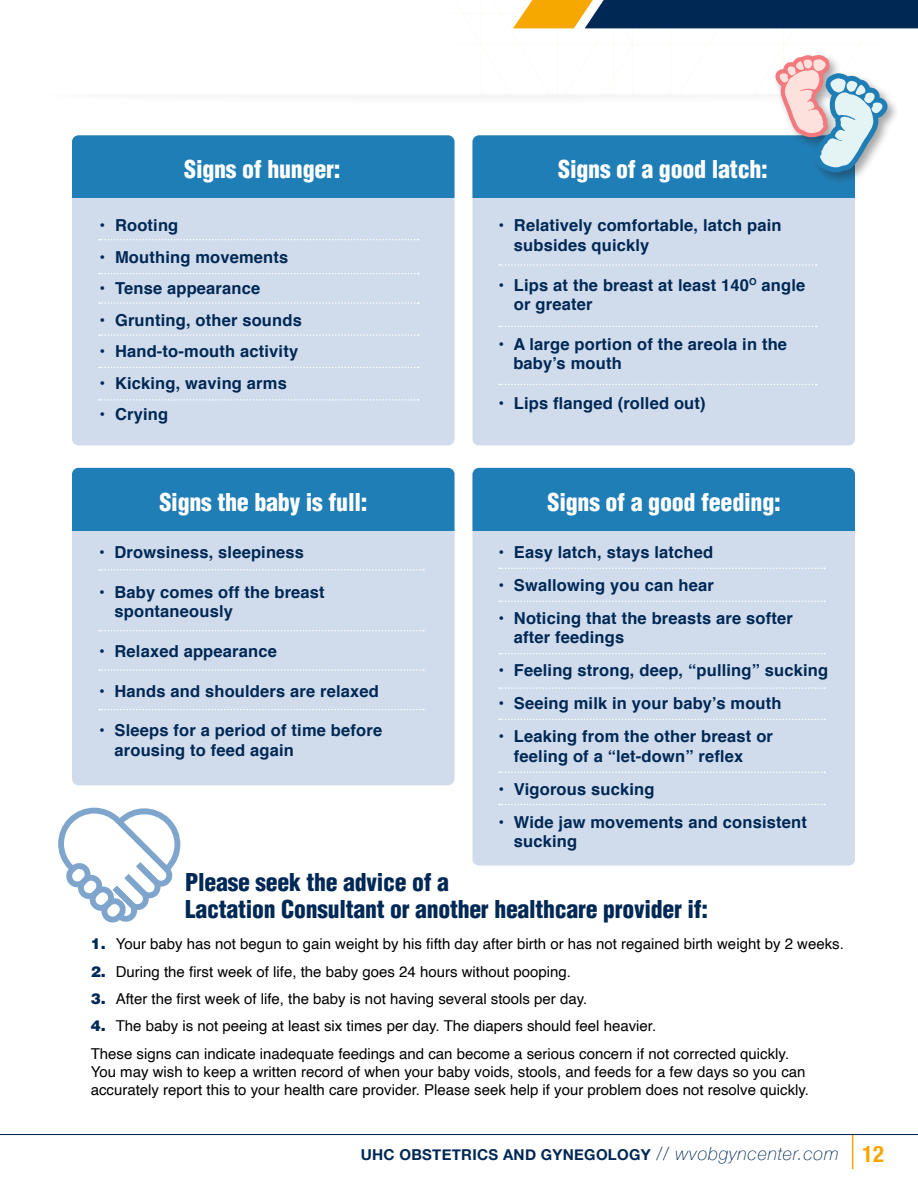
<style>
.page{position:relative;width:918px;height:1188px;background:#fff}
.page>*{position:absolute;margin:0;border:0;box-sizing:border-box;transform-origin:0 0}
.P-_Copy1{font:900 condensed 24px "Helvetica";letter-spacing:-.01em;color:#fff}
.P1_Bullets_1{font:900 condensed 24px/27px "Helvetica";letter-spacing:-.01em;color:#002855}
.P-_Copy1-2{font:700 16.5px/19.5px "Helvetica";letter-spacing:.01em;color:#002855}
.P1_Bullets_1-2{font:15px/18px "Helvetica";color:#000}
.t1{font:700 15px "Helvetica Neue";letter-spacing:.02em;color:#002855}
.s1{font-weight:900;color:#002957}
.s2{font-weight:100;font-size:18px}
.s3{font-weight:100;font-style:italic;font-size:18px}
.s4{font-stretch:condensed;font-size:22.8px;color:#f6a800}
</style>
<div class="page">
<div style="left:473px;top:135px;width:382px;height:311px;background:#d0dcec;border-radius:6px"></div>
<div style="left:472px;top:135px;width:383px;height:63px;background:#207eb6"></div>
<hr style="left:852px;top:1134px;width:1px;height:35px;background:#f6a800">
<hr style="left:0;top:1134px;width:918px;height:1px;background:#002855">
<div style="left:772px;top:52px;width:128px;height:133px;background:#231f20;opacity:.4"></div>
<svg style="left:454px;top:0;width:464px;height:174px"></svg>
<div style="left:72px;top:135px;width:382px;height:311px;background:#d0dcec;border-radius:6px"></div>
<div style="left:72px;top:135px;width:382px;height:63px;background:#207eb6"></div>
<svg style="left:499px;top:264px;width:318px;height:2px"></svg>
<svg style="left:499px;top:326px;width:318px;height:1px"></svg>
<svg style="left:499px;top:384px;width:318px;height:1px"></svg>
<div style="left:72px;top:468px;width:382px;height:317px;background:#d0dcec;border-radius:6px"></div>
<div style="left:72px;top:468px;width:382px;height:63px;background:#207eb6"></div>
<div style="left:473px;top:468px;width:382px;height:398px;background:#d0dcec;border-radius:6px"></div>
<div style="left:472px;top:468px;width:383px;height:63px;background:#207eb6"></div>
<svg style="left:99px;top:569px;width:325px;height:2px"></svg>
<svg style="left:99px;top:630px;width:325px;height:1px"></svg>
<svg style="left:99px;top:669px;width:325px;height:2px"></svg>
<svg style="left:99px;top:709px;width:325px;height:1px"></svg>
<svg style="left:499px;top:568px;width:326px;height:1px"></svg>
<svg style="left:499px;top:601px;width:326px;height:1px"></svg>
<svg style="left:499px;top:719px;width:326px;height:1px"></svg>
<svg style="left:499px;top:653px;width:326px;height:1px"></svg>
<svg style="left:499px;top:687px;width:326px;height:2px"></svg>
<svg style="left:99px;top:239px;width:320px;height:1px"></svg>
<svg style="left:99px;top:273px;width:320px;height:1px"></svg>
<svg style="left:99px;top:302px;width:320px;height:2px"></svg>
<svg style="left:99px;top:334px;width:320px;height:2px"></svg>
<svg style="left:99px;top:367px;width:320px;height:1px"></svg>
<svg style="left:499px;top:772px;width:326px;height:1px"></svg>
<svg style="left:499px;top:804px;width:326px;height:1px"></svg>
<svg style="left:58px;top:808px;width:122px;height:114px"></svg>
<svg style="left:99px;top:399px;width:320px;height:2px"></svg>
<p class="P-_Copy1" style="left:184px;top:155px;width:158px">Signs of hunger:</p>
<p class="P-_Copy1" style="left:558px;top:155px;width:211px">Signs of a good latch:</p>
<p class="P-_Copy1-2" style="left:514px;top:216px;width:269px;text-indent:-15px">• Relatively comfortable, latch pain subsides quickly</p>
<p class="P-_Copy1-2" style="left:514px;top:275px;width:293px;text-indent:-15px">• Lips at the breast at least 140<sup>O</sup> angle or greater</p>
<p class="P-_Copy1-2" style="left:513px;top:335px;width:275px;text-indent:-15px">• A large portion of the areola in the baby’s mouth</p>
<p class="P-_Copy1-2" style="left:499px;top:394px;width:209px">• Lips flanged (rolled out)</p>
<p class="P-_Copy1-2" style="left:100px;top:216px;width:80px">• Rooting</p>
<p class="P-_Copy1-2" style="left:100px;top:248px;width:190px">• Mouthing movements</p>
<p class="P-_Copy1-2" style="left:100px;top:279px;width:162px">• Tense appearance</p>
<p class="P-_Copy1-2" style="left:100px;top:311px;width:204px">• Grunting, other sounds</p>
<p class="P-_Copy1-2" style="left:100px;top:342px;width:200px">• Hand-to-mouth activity</p>
<p class="P-_Copy1-2" style="left:100px;top:374px;width:189px">• Kicking, waving arms</p>
<p class="P-_Copy1-2" style="left:100px;top:405px;width:70px">• Crying</p>
<p class="P-_Copy1" style="left:160px;top:487px;width:210px">Signs the baby is full:</p>
<p class="P-_Copy1" style="left:548px;top:487px;width:235px">Signs of a good feeding:</p>
<p class="P-_Copy1-2" style="left:499px;top:543px;width:216px">• Easy latch, stays latched</p>
<p class="P-_Copy1-2" style="left:499px;top:576px;width:217px">• Swallowing you can hear</p>
<p class="P-_Copy1-2" style="left:514px;top:609px;width:281px;text-indent:-15px">• Noticing that the breasts are softer after feedings</p>
<p class="P-_Copy1-2" style="left:499px;top:661px;width:331px">• Feeling strong, deep, “pulling” sucking</p>
<p class="P-_Copy1-2" style="left:499px;top:694px;width:285px">• Seeing milk in your baby’s mouth</p>
<p class="P-_Copy1-2" style="left:514px;top:727px;width:261px;text-indent:-15px">• Leaking from the other breast or feeling of a “let-down” reflex</p>
<p class="P-_Copy1-2" style="left:499px;top:780px;width:158px">• Vigorous sucking</p>
<p class="P-_Copy1-2" style="left:514px;top:813px;width:295px;text-indent:-15px">• Wide jaw movements and consistent sucking</p>
<p class="P-_Copy1-2" style="left:99px;top:543px;width:207px">• Drowsiness, sleepiness</p>
<p class="P-_Copy1-2" style="left:115px;top:582px;width:212px;text-indent:-15px">• Baby comes off the breast spontaneously</p>
<p class="P-_Copy1-2" style="left:99px;top:642px;width:179px">• Relaxed appearance</p>
<p class="P-_Copy1-2" style="left:99px;top:681px;width:281px">• Hands and shoulders are relaxed</p>
<p class="P-_Copy1-2" style="left:115px;top:721px;width:269px;text-indent:-15px">• Sleeps for a period of time before arousing to feed again</p>
<p class="P1_Bullets_1" style="left:185px;top:868px;width:525px">Please seek the advice of a<br>Lactation Consultant or another healthcare provider if:</p>
<p class="P1_Bullets_1-2" style="left:91px;top:935px;width:755px"><span class="s1">1.</span> Your baby has not begun to gain weight by his fifth day after birth or has not regained birth weight by 2 weeks.</p>
<p class="P1_Bullets_1-2" style="left:91px;top:963px;width:482px"><span class="s1">2.</span> During the first week of life, the baby goes 24 hours without pooping.</p>
<p class="P1_Bullets_1-2" style="left:91px;top:990px;width:498px"><span class="s1">3.</span> After the first week of life, the baby is not having several stools per day.</p>
<p class="P1_Bullets_1-2" style="left:91px;top:1018px;width:567px"><span class="s1">4.</span> The baby is not peeing at least six times per day. The diapers should feel heavier.</p>
<p class="P1_Bullets_1-2" style="left:91px;top:1045px;width:720px">These signs can indicate inadequate feedings and can become a serious concern if not corrected quickly.<br>You may wish to keep a written record of when your baby voids, stools, and feeds for a few days so you can accurately report this to your health care provider. Please seek help if your problem does not resolve quickly.</p>
<p class="t1" style="left:361px;top:1143px;width:525px">UHC OBSTETRICS AND GYNEGOLOGY <span class="s2">//</span> <span class="s3">wvobgyncenter.com</span> <span class="s4">12</span></p>
</div>
